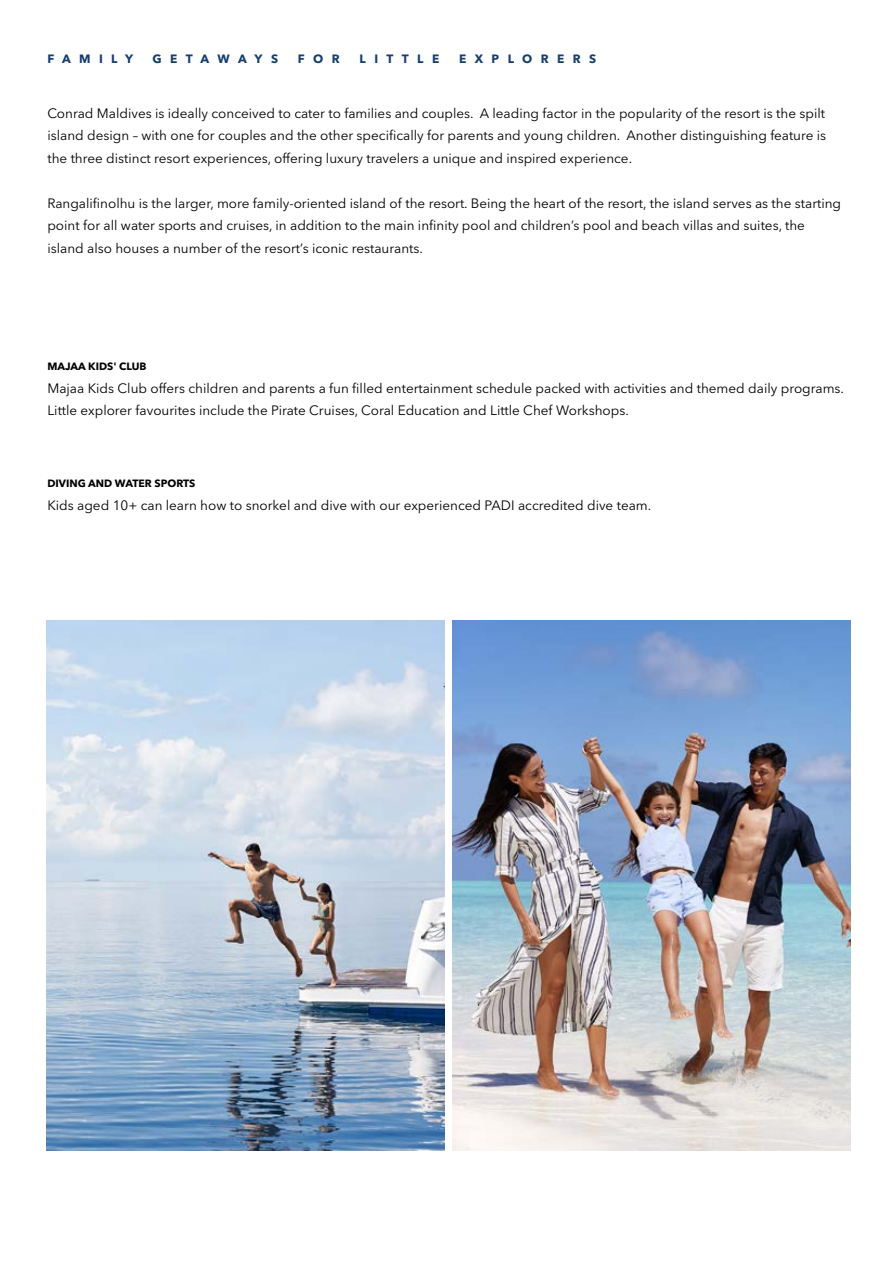
<style>
.page{position:relative;width:893px;height:1263px;background:#fff}
.page>*{position:absolute;margin:0;border:0;box-sizing:border-box;transform-origin:0 0}
.t1{font:13.5px/22.5px "Avenir Next LT Pro";color:#000}
.t2{font:700 12px "Avenir Next LT Pro";letter-spacing:.7em;color:#163e6f}
.t3{font:700 10.5px "Avenir Next LT Pro";color:#000}
</style>
<div class="page">
<img style="left:453px;top:621px;width:397px;height:529px">
<img style="left:47px;top:621px;width:398px;height:529px">
<p class="t2" style="left:47px;top:52px;width:87px">FAMILY</p>
<p class="t2" style="left:153px;top:52px;width:127px">GETAWAYS</p>
<p class="t2" style="left:298px;top:52px;width:43px">FOR</p>
<p class="t2" style="left:360px;top:52px;width:81px">LITTLE</p>
<p class="t2" style="left:459px;top:52px;width:139px">EXPLORERS</p>
<p class="t1" style="left:47px;top:102px;width:780px;text-align:justify">Conrad Maldives is ideally conceived to cater to families and couples. A leading factor in the popularity of the resort is the spilt island design – with one for couples and the other specifically for parents and young children. Another distinguishing feature is the three distinct resort experiences, offering luxury travelers a unique and inspired experience.</p>
<p class="t1" style="left:47px;top:192px;width:795px">Rangalifinolhu is the larger, more family-oriented island of the resort. Being the heart of the resort, the island serves as the starting point for all water sports and cruises, in addition to the main infinity pool and children’s pool and beach villas and suites, the island also houses a number of the resort’s iconic restaurants.</p>
<p class="t3" style="left:47px;top:360px;width:101px">MAJAA KIDS' CLUB</p>
<p class="t1" style="left:47px;top:377px;width:798px">Majaa Kids Club offers children and parents a fun filled entertainment schedule packed with activities and themed daily programs.<br>Little explorer favourites include the Pirate Cruises, Coral Education and Little Chef Workshops.</p>
<p class="t3" style="left:47px;top:477px;width:150px">DIVING AND WATER SPORTS</p>
<p class="t1" style="left:47px;top:494px;width:605px">Kids aged 10+ can learn how to snorkel and dive with our experienced PADI accredited dive team.</p>
</div>
